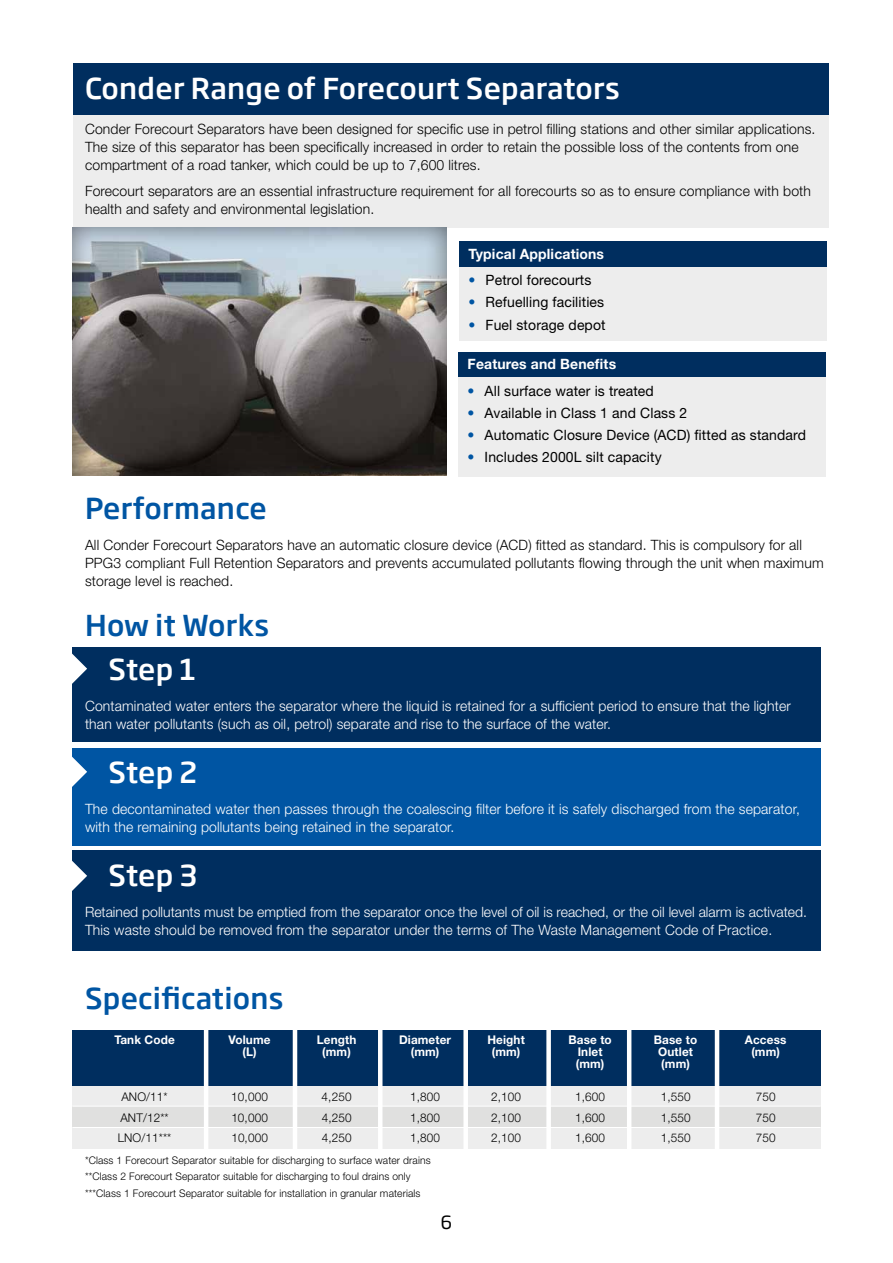
<style>
.page{position:relative;width:893px;height:1263px;background:#fff}
.page>*{position:absolute;margin:0;border:0;box-sizing:border-box;transform-origin:0 0}
.t1{font:500 28.5px "Soho Gothic Pro";letter-spacing:.01em;color:#fff}
.t2{font:500 28.5px "Soho Gothic Pro";letter-spacing:.01em;color:#0055a3}
.t3{font:18px "Soho Gothic Pro";color:#000}
.t4{font:300 14.25px/18px "Helvetica Neue LT Std";letter-spacing:.01em;color:#000}
.t5{font:300 14.25px/18px "Helvetica Neue LT Std";letter-spacing:.01em;color:#fff}
.t6{font:14.25px "Helvetica Neue LT Std";letter-spacing:.01em;color:#000}
.t7{font:700 14.25px "Helvetica Neue LT Std";letter-spacing:.01em;color:#fff}
.t8{font:300 12px "Helvetica Neue LT Std";letter-spacing:.01em;color:#000}
.t9{font:700 12px "Helvetica Neue LT Std";letter-spacing:.01em;color:#fff}
.t10{font:300 10.5px/16.2px "Helvetica Neue LT Std";letter-spacing:.01em;color:#000}
.s1{color:#0055a3}
</style>
<div class="page">
<div style="left:73px;top:64px;width:756px;height:51px;background:#002e5f"></div>
<div style="left:73px;top:115px;width:756px;height:112px;background:#ededed"></div>
<div style="left:459px;top:241px;width:368px;height:26px;background:#002e5f"></div>
<div style="left:459px;top:267px;width:368px;height:74px;background:#ededed"></div>
<div style="left:458px;top:352px;width:368px;height:25px;background:#002e5f"></div>
<div style="left:458px;top:378px;width:368px;height:99px;background:#ededed"></div>
<div style="left:72px;top:647px;width:749px;height:95px;background:#002e5f"></div>
<div style="left:72px;top:748px;width:749px;height:97px;background:#0055a3"></div>
<div style="left:72px;top:851px;width:749px;height:100px;background:#002e5f"></div>
<div style="left:72px;top:1086px;width:749px;height:21px;background:#ededed"></div>
<div style="left:72px;top:1127px;width:749px;height:21px;background:#ededed"></div>
<div style="left:72px;top:1106px;width:749px;height:21px;background:#e0e0df"></div>
<div style="left:72px;top:1030px;width:749px;height:56px;background:#002e5f"></div>
<hr style="left:72px;top:1127px;width:749px;height:1px;background:#fff">
<hr style="left:72px;top:1106px;width:749px;height:1px;background:#fff">
<hr style="left:204px;top:1028px;width:4px;height:122px;background:#fff">
<hr style="left:293px;top:1028px;width:4px;height:122px;background:#fff">
<hr style="left:715px;top:1028px;width:4px;height:122px;background:#fff">
<hr style="left:378px;top:1028px;width:4px;height:122px;background:#fff">
<div style="left:463px;top:1028px;width:5px;height:122px;background:#fff"></div>
<div style="left:546px;top:1028px;width:5px;height:122px;background:#fff"></div>
<hr style="left:627px;top:1028px;width:4px;height:122px;background:#fff">
<div style="left:71px;top:227px;width:375px;height:249px;background:#000;opacity:.5"></div>
<svg style="left:72px;top:653px;width:15px;height:31px"></svg>
<svg style="left:72px;top:756px;width:15px;height:31px"></svg>
<svg style="left:72px;top:860px;width:15px;height:31px"></svg>
<h1 class="t1" style="left:85px;top:66px;width:536px">Conder Range of Forecourt Separators</h1>
<p class="t4" style="left:85px;top:120px;width:732px">Conder Forecourt Separators have been designed for specific use in petrol filling stations and other similar applications.<br>The size of this separator has been specifically increased in order to retain the possible loss of the contents from one compartment of a road tanker, which could be up to 7,600 litres.</p>
<p class="t4" style="left:85px;top:182px;width:727px">Forecourt separators are an essential infrastructure requirement for all forecourts so as to ensure compliance with both health and safety and environmental legislation.</p>
<p class="t7" style="left:469px;top:245px;width:137px">Typical Applications</p>
<p class="t6" style="left:469px;top:272px;width:124px"><span class="s1">•</span> Petrol forecourts</p>
<p class="t6" style="left:469px;top:294px;width:137px"><span class="s1">•</span> Refuelling facilities</p>
<p class="t6" style="left:469px;top:316px;width:139px"><span class="s1">•</span> Fuel storage depot</p>
<p class="t7" style="left:468px;top:355px;width:150px">Features and Benefits</p>
<p class="t6" style="left:468px;top:382px;width:188px"><span class="s1">•</span> All surface water is treated</p>
<p class="t6" style="left:468px;top:404px;width:221px"><span class="s1">•</span> Available in Class 1 and Class 2</p>
<p class="t6" style="left:468px;top:426px;width:340px"><span class="s1">•</span> Automatic Closure Device (ACD) fitted as standard</p>
<p class="t6" style="left:468px;top:449px;width:196px"><span class="s1">•</span> I ncludes 2000L silt capacity</p>
<h1 class="t2" style="left:85px;top:486px;width:183px">Performance</h1>
<p class="t4" style="left:85px;top:535px;width:740px">All Conder Forecourt Separators have an automatic closure device (ACD) fitted as standard. This is compulsory for all<br>PPG3 compliant Full Retention Separators and prevents accumulated pollutants flowing through the unit when maximum storage level is reached.</p>
<h1 class="t2" style="left:85px;top:603px;width:185px">How it Works</h1>
<h1 class="t1" style="left:109px;top:647px;width:89px">Step 1</h1>
<p class="t5" style="left:85px;top:696px;width:707px">Contaminated water enters the separator where the liquid is retained for a sufficient period to ensure that the lighter than water pollutants (such as oil, petrol) separate and rise to the surface of the water.</p>
<h1 class="t1" style="left:109px;top:750px;width:90px">Step 2</h1>
<p class="t5" style="left:85px;top:799px;width:716px">The decontaminated water then passes through the coalescing filter before it is safely discharged from the separator, with the remaining pollutants being retained in the separator.</p>
<h1 class="t1" style="left:109px;top:853px;width:90px">Step 3</h1>
<p class="t5" style="left:85px;top:902px;width:723px">Retained pollutants must be emptied from the separator once the level of oil is reached, or the oil level alarm is activated.<br>This waste should be removed from the separator under the terms of The Waste Management Code of Practice.</p>
<h1 class="t2" style="left:85px;top:976px;width:200px">Specifications</h1>
<p class="t9" style="left:114px;top:1032px;width:62px">Tank Code</p>
<p class="t9" style="left:229px;top:1032px;width:43px">Volume</p>
<p class="t9" style="left:317px;top:1032px;width:41px">Length</p>
<p class="t9" style="left:399px;top:1032px;width:54px">Diameter</p>
<p class="t9" style="left:487px;top:1032px;width:39px">Height</p>
<p class="t9" style="left:568px;top:1032px;width:45px">Base to</p>
<p class="t9" style="left:654px;top:1032px;width:45px">Base to</p>
<p class="t9" style="left:745px;top:1032px;width:43px">Access</p>
<p class="t9" style="left:242px;top:1044px;width:16px">(L)</p>
<p class="t9" style="left:322px;top:1044px;width:30px">(mm)</p>
<p class="t9" style="left:411px;top:1044px;width:30px">(mm)</p>
<p class="t9" style="left:492px;top:1044px;width:30px">(mm)</p>
<p class="t9" style="left:578px;top:1044px;width:26px">Inlet</p>
<p class="t9" style="left:658px;top:1044px;width:36px">Outlet</p>
<p class="t9" style="left:751px;top:1044px;width:30px">(mm)</p>
<p class="t9" style="left:576px;top:1056px;width:30px">(mm)</p>
<p class="t9" style="left:661px;top:1056px;width:30px">(mm)</p>
<p class="t8" style="left:121px;top:1089px;width:48px">ANO/11*</p>
<p class="t8" style="left:231px;top:1089px;width:38px">10,000</p>
<p class="t8" style="left:322px;top:1089px;width:31px">4,250</p>
<p class="t8" style="left:410px;top:1089px;width:31px">1,800</p>
<p class="t8" style="left:491px;top:1089px;width:31px">2,100</p>
<p class="t8" style="left:575px;top:1089px;width:31px">1,600</p>
<p class="t8" style="left:661px;top:1089px;width:31px">1,550</p>
<p class="t8" style="left:756px;top:1089px;width:21px">750</p>
<p class="t8" style="left:120px;top:1110px;width:50px">ANT/12**</p>
<p class="t8" style="left:231px;top:1110px;width:38px">10,000</p>
<p class="t8" style="left:322px;top:1110px;width:31px">4,250</p>
<p class="t8" style="left:410px;top:1110px;width:31px">1,800</p>
<p class="t8" style="left:491px;top:1110px;width:31px">2,100</p>
<p class="t8" style="left:575px;top:1110px;width:31px">1,600</p>
<p class="t8" style="left:661px;top:1110px;width:31px">1,550</p>
<p class="t8" style="left:756px;top:1110px;width:21px">750</p>
<p class="t8" style="left:118px;top:1131px;width:55px">LNO/11***</p>
<p class="t8" style="left:231px;top:1131px;width:38px">10,000</p>
<p class="t8" style="left:322px;top:1131px;width:31px">4,250</p>
<p class="t8" style="left:410px;top:1131px;width:31px">1,800</p>
<p class="t8" style="left:491px;top:1131px;width:31px">2,100</p>
<p class="t8" style="left:575px;top:1131px;width:31px">1,600</p>
<p class="t8" style="left:661px;top:1131px;width:31px">1,550</p>
<p class="t8" style="left:756px;top:1131px;width:21px">750</p>
<p class="t10" style="left:85px;top:1152px;width:347px">*Class 1 Forecourt Separator suitable for discharging to surface water drains **Class 2 Forecourt Separator suitable for discharging to foul drains only ***Class 1 Forecourt Separator suitable for installation in granular materials</p>
<p class="t3" style="left:441px;top:1208px;width:13px">6</p>
</div>
